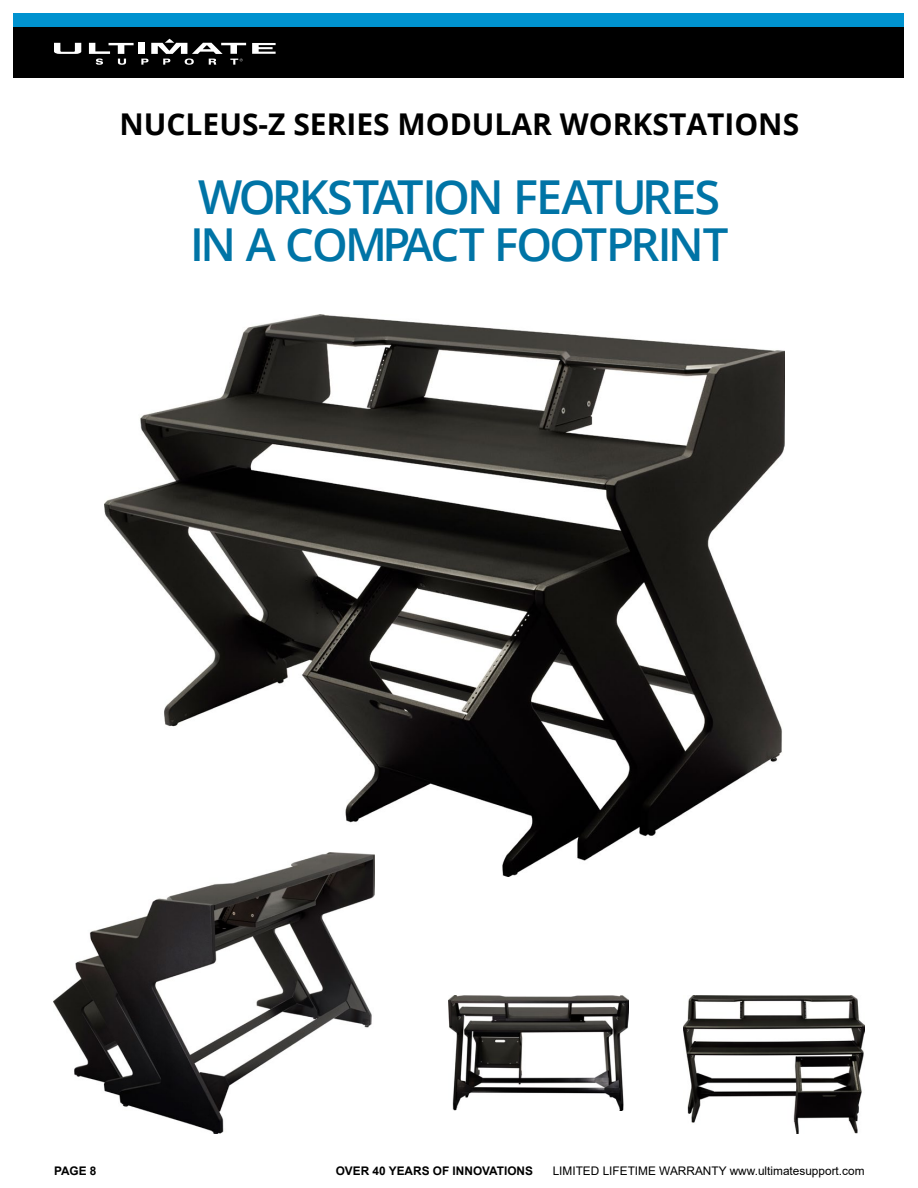
<style>
.page{position:relative;width:918px;height:1188px;background:#fff}
.page>*{position:absolute;margin:0;border:0;box-sizing:border-box;transform-origin:0 0}
.t1{font:600 46.8px "Open Sans";letter-spacing:-.06em;color:#0074a6}
.t2{font:600 45.45px "Open Sans";letter-spacing:-.06em;color:#0074a6}
.t3{font:700 30px "Open Sans";color:#000}
.t4{font:11.85px "Arial";color:#000}
.t5{font:700 11.85px "Arial";color:#000}
</style>
<div class="page">
<img style="left:104px;top:315px;width:680px;height:561px">
<img style="left:54px;top:852px;width:321px;height:282px">
<img style="left:448px;top:996px;width:181px;height:114px">
<img style="left:684px;top:996px;width:181px;height:138px">
<div style="left:14px;top:14px;width:890px;height:13px;background:#0092cf"></div>
<div style="left:14px;top:27px;width:890px;height:51px;background:#000"></div>
<div style="left:138px;top:43px;width:6px;height:11px;background:#fff"></div>
<svg style="left:252px;top:43px;width:24px;height:11px"></svg>
<svg style="left:89px;top:43px;width:45px;height:22px"></svg>
<svg style="left:54px;top:43px;width:27px;height:11px"></svg>
<svg style="left:141px;top:39px;width:105px;height:26px"></svg>
<h3 class="t3" style="left:119px;top:103px;width:681px">NUCLEUS-Z SERIES MODULAR WORKSTATIONS</h3>
<h1 class="t1" style="left:198px;top:165px;width:524px">WORKSTATION FEATURES</h1>
<h2 class="t2" style="left:190px;top:213px;width:540px">IN A COMPACT FOOTPRINT</h2>
<p class="t5" style="left:54px;top:1162px;width:44px">PAGE 8</p>
<p class="t5" style="left:336px;top:1162px;width:199px">OVER 40 YEARS OF INNOVATIONS</p>
<p class="t4" style="left:553px;top:1162px;width:313px">LIMITED LIFETIME WARRANTY www.ultimatesupport.com</p>
</div>
